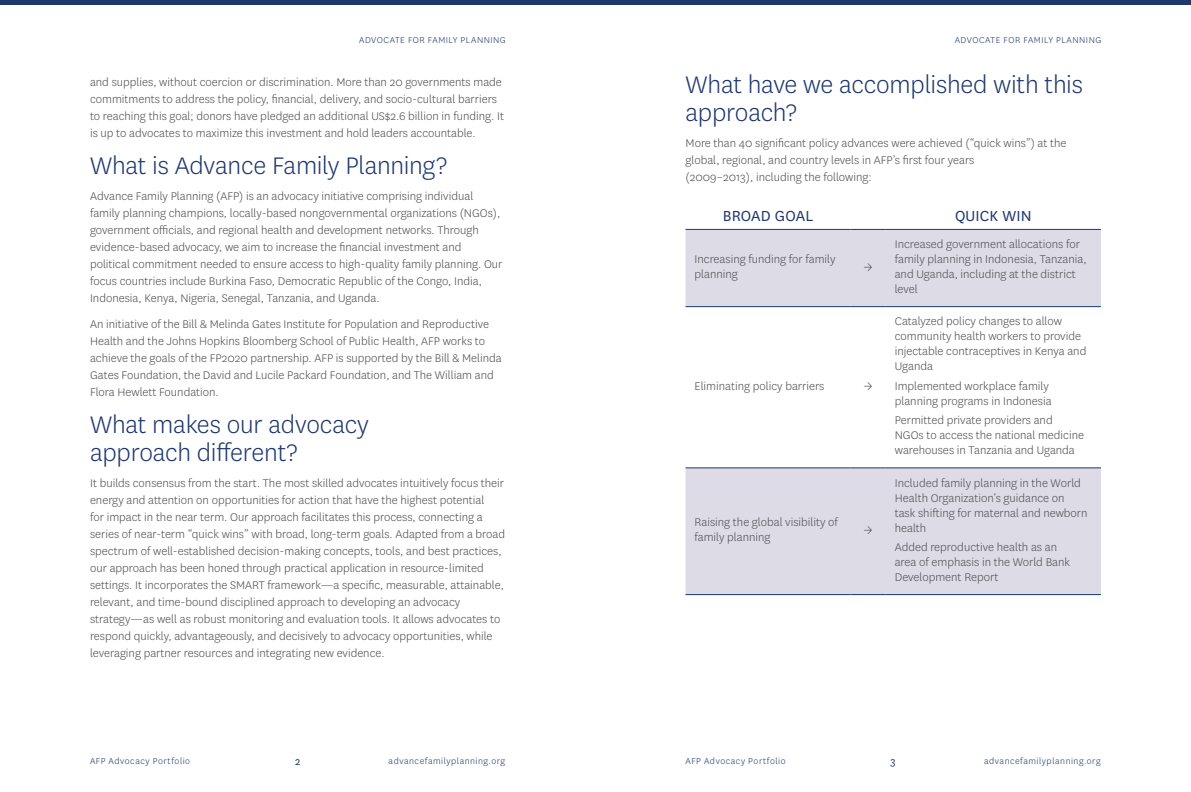
<style>
.page{position:relative;width:1191px;height:792px;background:#fff}
.page>*{position:absolute;margin:0;border:0;box-sizing:border-box;transform-origin:0 0}
.Body_Heading_2{font:300 28px/28px "National";letter-spacing:-.01em;color:#1e376d}
.Table_Heading{font:17px "National";letter-spacing:.01em;color:#1e376d}
.Body{font:300 13px/17px "National";color:#4d4d4f}
.Table_Body{font:300 13px/15px "National";color:#4d4d4f}
.t1{font:12px "National";color:#1e376d}
.t2{font:300 10px "National";letter-spacing:.055em;color:#1e376d}
</style>
<div class="page">
<hr style="left:0;top:0;width:604px;height:4px;background:#1e376d">
<hr style="left:586px;top:0;width:605px;height:4px;background:#1e376d">
<svg style="left:685px;top:230px;width:416px;height:364px;fill:#dddce6"></svg>
<hr style="left:685px;top:306px;width:165px;height:1px;background:#1e376d">
<hr style="left:850px;top:306px;width:35px;height:1px;background:#1e376d">
<hr style="left:885px;top:306px;width:216px;height:1px;background:#1e376d">
<hr style="left:685px;top:468px;width:165px;height:1px;background:#1e376d">
<hr style="left:850px;top:468px;width:35px;height:1px;background:#1e376d">
<hr style="left:885px;top:468px;width:216px;height:1px;background:#1e376d">
<hr style="left:685px;top:229px;width:165px;height:1px;background:#1e376d">
<hr style="left:850px;top:229px;width:35px;height:1px;background:#1e376d">
<hr style="left:885px;top:229px;width:216px;height:1px;background:#1e376d">
<hr style="left:685px;top:594px;width:165px;height:1px;background:#1e376d">
<hr style="left:850px;top:594px;width:35px;height:1px;background:#1e376d">
<hr style="left:885px;top:594px;width:216px;height:1px;background:#1e376d">
<p class="t2" style="left:359px;top:34px;width:148px">ADVOCATE FOR FAMILY PLANNING</p>
<p class="t2" style="left:954px;top:34px;width:148px">ADVOCATE FOR FAMILY PLANNING</p>
<p class="Body_Heading_2" style="left:685px;top:70px;width:399px">What have we accomplished with this approach?</p>
<p class="Body" style="left:685px;top:134px;width:382px">More than 40 significant policy advances were achieved (“quick wins”) at the global, regional, and country levels in AFP’s first four years<br>(2009–2013), including the following:</p>
<p class="Table_Heading" style="left:723px;top:204px;width:92px">BROAD GOAL</p>
<p class="Table_Heading" style="left:955px;top:204px;width:78px">QUICK WIN</p>
<p class="Table_Body" style="left:694px;top:251px;width:142px">Increasing funding for family planning</p>
<p class="Table_Body" style="left:863px;top:259px;width:10px">→</p>
<p class="Body" style="left:90px;top:73px;width:415px">and supplies, without coercion or discrimination. More than 20 governments made commitments to address the policy, financial, delivery, and socio-cultural barriers to reaching this goal; donors have pledged an additional US$2.6 billion in funding. It is up to advocates to maximize this investment and hold leaders accountable.</p>
<p class="Body_Heading_2" style="left:90px;top:151px;width:359px">What is Advance Family Planning?</p>
<p class="Body" style="left:90px;top:187px;width:414px">Advance Family Planning (AFP) is an advocacy initiative comprising individual family planning champions, locally-based nongovernmental organizations (NGOs), government officials, and regional health and development networks. Through evidence-based advocacy, we aim to increase the financial investment and political commitment needed to ensure access to high-quality family planning. Our focus countries include Burkina Faso, Democratic Republic of the Congo, India, Indonesia, Kenya, Nigeria, Senegal, Tanzania, and Uganda.</p>
<p class="Body" style="left:90px;top:315px;width:413px">An initiative of the Bill &amp; Melinda Gates Institute for Population and Reproductive Health and the Johns Hopkins Bloomberg School of Public Health, AFP works to achieve the goals of the FP2020 partnership. AFP is supported by the Bill &amp; Melinda Gates Foundation, the David and Lucile Packard Foundation, and The William and Flora Hewlett Foundation.</p>
<p class="Body_Heading_2" style="left:90px;top:410px;width:280px">What makes our advocacy approach different?</p>
<p class="Body" style="left:90px;top:474px;width:416px">It builds consensus from the start. The most skilled advocates intuitively focus their energy and attention on opportunities for action that have the highest potential<br>for impact in the near term. Our approach facilitates this process, connecting a series of near-term “quick wins” with broad, long-term goals. Adapted from a broad spectrum of well-established decision-making concepts, tools, and best practices, our approach has been honed through practical application in resource-limited settings. It incorporates the SMART framework—a specific, measurable, attainable, relevant, and time-bound disciplined approach to developing an advocacy strategy—as well as robust monitoring and evaluation tools. It allows advocates to respond quickly, advantageously, and decisively to advocacy opportunities, while leveraging partner resources and integrating new evidence.</p>
<p class="Table_Body" style="left:894px;top:236px;width:193px">Increased government allocations for family planning in Indonesia, Tanzania, and Uganda, including at the district level</p>
<p class="Table_Body" style="left:894px;top:314px;width:193px">Catalyzed policy changes to allow community health workers to provide injectable contraceptives in Kenya and<br>Uganda</p>
<p class="Table_Body" style="left:894px;top:378px;width:158px">Implemented workplace family planning programs in Indonesia</p>
<p class="Table_Body" style="left:894px;top:413px;width:191px">Permitted private providers and<br>NGOs to access the national medicine warehouses in Tanzania and Uganda</p>
<p class="Table_Body" style="left:694px;top:378px;width:131px">Eliminating policy barriers</p>
<p class="Table_Body" style="left:863px;top:378px;width:10px">→</p>
<p class="Table_Body" style="left:894px;top:475px;width:194px">Included family planning in the World<br>Health Organization’s guidance on task shifting for maternal and newborn health</p>
<p class="Table_Body" style="left:894px;top:539px;width:177px">Added reproductive health as an area of emphasis in the World Bank<br>Development Report</p>
<p class="Table_Body" style="left:694px;top:514px;width:145px">Raising the global visibility of family planning</p>
<p class="Table_Body" style="left:863px;top:522px;width:10px">→</p>
<p class="t2" style="left:90px;top:755px;width:102px">AFP Advocacy Portfolio</p>
<p class="t1" style="left:295px;top:754px;width:7px">2</p>
<p class="t2" style="left:389px;top:755px;width:118px">advancefamilyplanning.org</p>
<p class="t2" style="left:685px;top:755px;width:102px">AFP Advocacy Portfolio</p>
<p class="t1" style="left:890px;top:754px;width:7px">3</p>
<p class="t2" style="left:984px;top:755px;width:118px">advancefamilyplanning.org</p>
</div>
